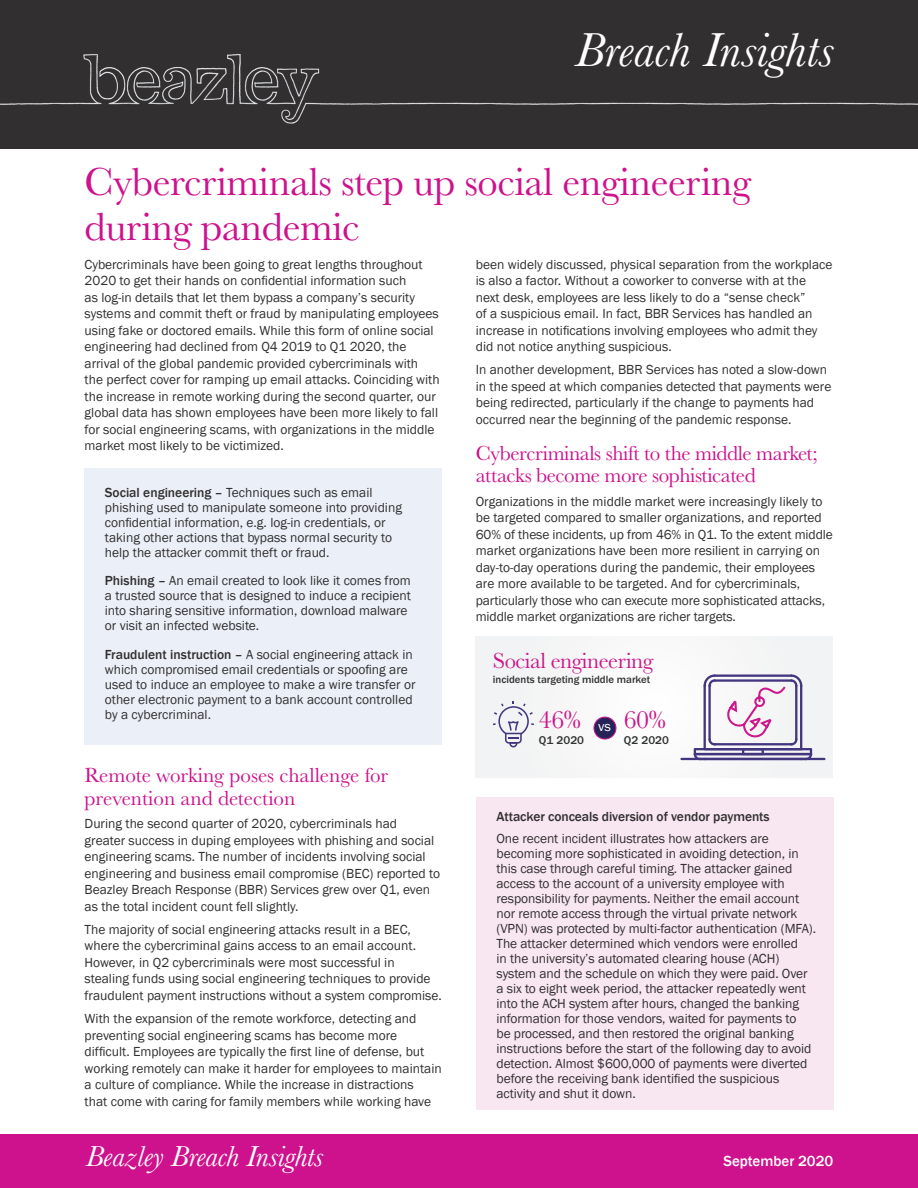
<style>
.page{position:relative;width:918px;height:1188px;background:#fff}
.page>*{position:absolute;margin:0;border:0;box-sizing:border-box;transform-origin:0 0}
.Risk_Insight_Title{font:italic 49.5px "Baskerville MT Std";color:#fff}
.Main_Title{font:40.5px/45px "Baskerville URW";letter-spacing:-.01em;color:#ce118c}
.t1{font:italic 30px "Baskerville MT Std";letter-spacing:-.01em;color:#fff}
.t2{font:25.65px "Baskerville URW";color:#cc168b}
.t3{font:22.65px "Baskerville URW";letter-spacing:-.02em;color:#cc168b}
.Body_Copy{font:21px/22.5px "Baskerville URW";letter-spacing:-.02em;color:#ce118c}
.Body_Copy-2{font:21px/22.5px "Baskerville URW";color:#ce118c}
.t4{font:500 15px "Franklin Gothic";color:#fff}
.t5{font:14.1px "Franklin Gothic";color:#fff}
.Body_Copy-3{font:13.5px/16.5px "Franklin Gothic";color:#312f30}
.Body_Copy-4{font:500 13.5px "Franklin Gothic";letter-spacing:-.005em;color:#312f30}
.t6{font:500 11.7px "Franklin Gothic";color:#313232}
.t7{font:500 10.8px "Franklin Gothic";color:#313232}
.s1{font-weight:500}
</style>
<div class="page">
<div style="left:0;top:1134px;width:918px;height:54px;background:#ce118c"></div>
<div style="left:0;top:0;width:918px;height:148px;background:#312f30"></div>
<div style="left:85px;top:469px;width:357px;height:276px;background:#ebf0f8"></div>
<div style="left:476px;top:637px;width:357px;height:141px;background:#f6f6f7"></div>
<hr style="left:680px;top:758px;width:145px;height:2px;background:#44357f">
<svg style="left:493px;top:701px;width:41px;height:46px"></svg>
<div style="left:594px;top:717px;width:22px;height:22px;background:#252258;border-radius:50%"></div>
<div style="left:593px;top:717px;width:23px;height:23px;border:1px solid #cc188c;border-radius:50%"></div>
<svg style="left:694px;top:674px;width:118px;height:84px"></svg>
<div style="left:476px;top:797px;width:357px;height:313px;background:#f8e7f0"></div>
<p class="Risk_Insight_Title" style="left:575px;top:20px;width:260px">Breach Insights</p>
<p class="Main_Title" style="left:85px;top:160px;width:668px">Cybercriminals step up social engineering during pandemic</p>
<p class="Body_Copy-3" style="left:85px;top:256px;width:357px">Cybercriminals have been going to great lengths throughout 2020 to get their hands on confidential information such<br>as log-in details that let them bypass a company’s security systems and commit theft or fraud by manipulating employees using fake or doctored emails. While this form of online social engineering had declined from Q4 2019 to Q1 2020, the arrival of the global pandemic provided cybercriminals with the perfect cover for ramping up email attacks. Coinciding with the increase in remote working during the second quarter, our global data has shown employees have been more likely to fall for social engineering scams, with organizations in the middle market most likely to be victimized.</p>
<p class="Body_Copy-3" style="left:105px;top:485px;width:299px;line-height:15px"><span class="s1">Social engineering –</span> Techniques such as email phishing used to manipulate someone into providing confidential information, e.g. log-in credentials, or taking other actions that bypass normal security to help the attacker commit theft or fraud.</p>
<p class="Body_Copy-3" style="left:105px;top:574px;width:308px;line-height:15px"><span class="s1">Phishing –</span> An email created to look like it comes from a trusted source that is designed to induce a recipient into sharing sensitive information, download malware or visit an infected website.</p>
<p class="Body_Copy-3" style="left:105px;top:647px;width:312px;line-height:15px"><span class="s1">Fraudulent instruction –</span> A social engineering attack in which compromised email credentials or spoofing are used to induce an employee to make a wire transfer or other electronic payment to a bank account controlled by a cybercriminal.</p>
<p class="Body_Copy-2" style="left:85px;top:764px;width:305px">Remote working poses challenge for prevention and detection</p>
<p class="Body_Copy-3" style="left:85px;top:816px;width:357px">During the second quarter of 2020, cybercriminals had greater success in duping employees with phishing and social engineering scams. The number of incidents involving social engineering and business email compromise (BEC) reported to Beazley Breach Response (BBR) Services grew over Q1, even as the total incident count fell slightly.</p>
<p class="Body_Copy-3" style="left:85px;top:921px;width:359px">The majority of social engineering attacks result in a BEC, where the cybercriminal gains access to an email account.<br>However, in Q2 cybercriminals were most successful in stealing funds using social engineering techniques to provide fraudulent payment instructions without a system compromise.</p>
<p class="Body_Copy-3" style="left:85px;top:1011px;width:359px">With the expansion of the remote workforce, detecting and preventing social engineering scams has become more difficult. Employees are typically the first line of defense, but working remotely can make it harder for employees to maintain a culture of compliance. While the increase in distractions<br>that come with caring for family members while working have</p>
<p class="Body_Copy-3" style="left:476px;top:256px;width:358px">been widely discussed, physical separation from the workplace is also a factor. Without a coworker to converse with at the next desk, employees are less likely to do a “sense check”<br>of a suspicious email. In fact, BBR Services has handled an increase in notifications involving employees who admit they did not notice anything suspicious.</p>
<p class="Body_Copy-3" style="left:476px;top:362px;width:357px">In another development, BBR Services has noted a slow-down in the speed at which companies detected that payments were being redirected, particularly if the change to payments had occurred near the beginning of the pandemic response.</p>
<p class="Body_Copy" style="left:476px;top:442px;width:343px">Cybercriminals shift to the middle market; attacks become more sophisticated</p>
<p class="Body_Copy-3" style="left:476px;top:493px;width:359px">Organizations in the middle market were increasingly likely to be targeted compared to smaller organizations, and reported 60% of these incidents, up from 46% in Q1. To the extent middle market organizations have been more resilient in carrying on day-to-day operations during the pandemic, their employees are more available to be targeted. And for cybercriminals, particularly those who can execute more sophisticated attacks, middle market organizations are richer targets.</p>
<p class="t3" style="left:493px;top:648px;width:162px">Social engineering</p>
<p class="t2" style="left:539px;top:705px;width:43px">46%</p>
<p class="t2" style="left:624px;top:705px;width:43px">60%</p>
<p class="t7" style="left:493px;top:673px;width:159px">incidents targeting middle market</p>
<p class="t5" style="left:598px;top:718px;width:14px">vs</p>
<p class="t6" style="left:539px;top:733px;width:47px">Q1 2020</p>
<p class="t6" style="left:624px;top:733px;width:47px">Q2 2020</p>
<p class="Body_Copy-4" style="left:497px;top:808px;width:275px">Attacker conceals diversion of vendor payments</p>
<p class="Body_Copy-3" style="left:497px;top:831px;width:321px;line-height:15px">One recent incident illustrates how attackers are becoming more sophisticated in avoiding detection, in this case through careful timing. The attacker gained access to the account of a university employee with responsibility for payments. Neither the email account nor remote access through the virtual private network (VPN) was protected by multi-factor authentication (MFA).<br>The attacker determined which vendors were enrolled<br>in the university’s automated clearing house (ACH) system and the schedule on which they were paid. Over a six to eight week period, the attacker repeatedly went into the ACH system after hours, changed the banking information for those vendors, waited for payments to<br>be processed, and then restored the original banking instructions before the start of the following day to avoid detection. Almost $600,000 of payments were diverted before the receiving bank identified the suspicious activity and shut it down.</p>
<h3 class="t1" style="left:85px;top:1139px;width:239px">Beazley Breach Insights</h3>
<p class="t4" style="left:723px;top:1152px;width:111px">September 2020</p>
</div>
